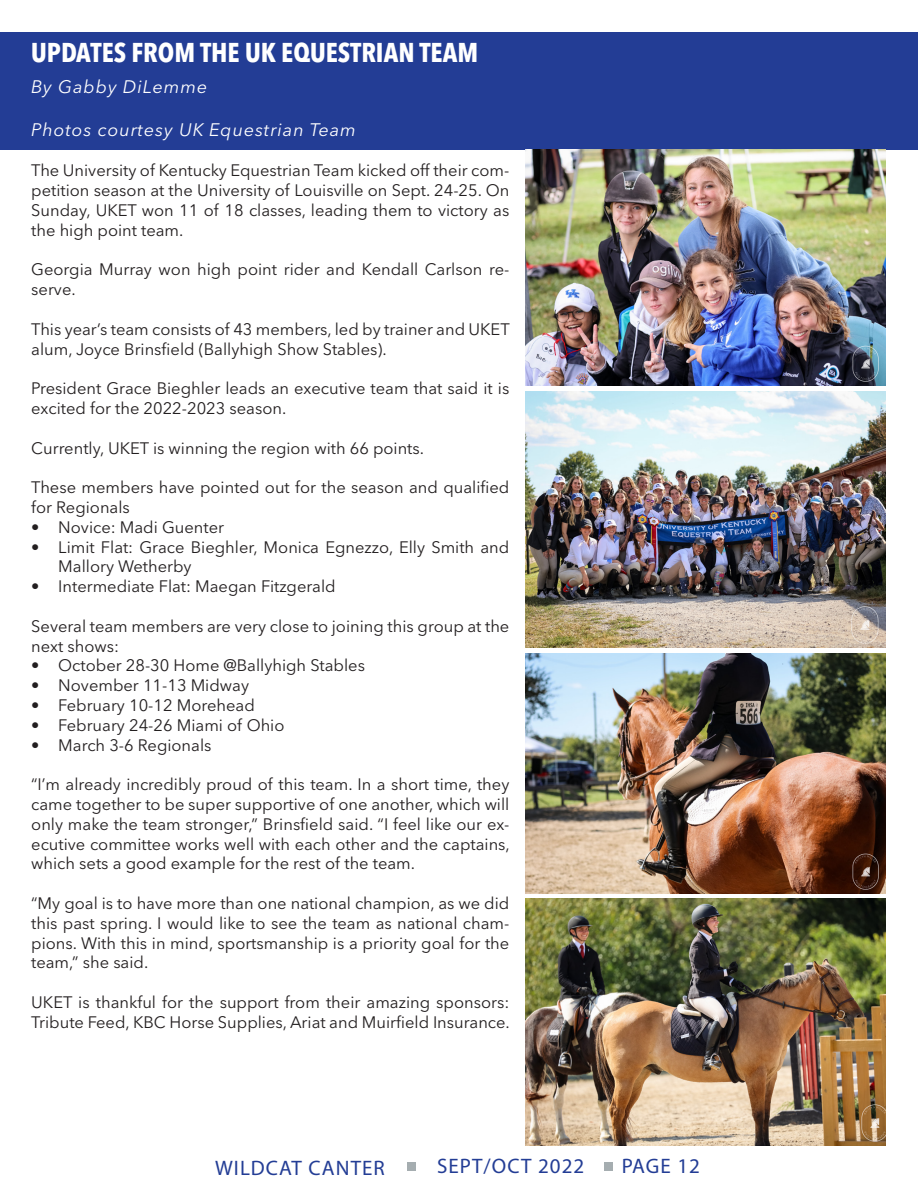
<style>
.page{position:relative;width:918px;height:1188px;background:#fff}
.page>*{position:absolute;margin:0;border:0;box-sizing:border-box;transform-origin:0 0}
.t1{font:700 condensed 27px "Avenir Next LT Pro";color:#fff}
.t2{font:21px "Myriad Pro";letter-spacing:.05em;color:#233d95}
.t3{font:italic 18px "Avenir Next LT Pro";letter-spacing:.05em;color:#fff}
.t4{font:16.5px/19.8px "Avenir Next LT Pro";color:#231f20}
</style>
<div class="page">
<div style="left:407px;top:1162px;width:9px;height:9px;background:#a5adb0"></div>
<div style="left:604px;top:1162px;width:9px;height:9px;background:#a5adb0"></div>
<div style="left:0;top:32px;width:918px;height:118px;background:#233d95"></div>
<img style="left:526px;top:150px;width:360px;height:236px">
<img style="left:526px;top:391px;width:360px;height:257px">
<img style="left:526px;top:654px;width:360px;height:240px">
<img style="left:526px;top:899px;width:360px;height:246px">
<p class="t1" style="left:31px;top:36px;width:448px">UPDATES FROM THE UK EQUESTRIAN TEAM</p>
<p class="t3" style="left:31px;top:76px;width:177px">By Gabby DiLemme</p>
<p class="t3" style="left:31px;top:119px;width:326px">Photos courtesy UK Equestrian Team</p>
<p class="t4" style="left:31px;top:161px;width:480px;text-align:justify">The University of Kentucky Equestrian Team kicked off their com&shy;petition season at the University of Louisville on Sept. 24-25. On Sunday, UKET won 11 of 18 classes, leading them to victory as the high point team.</p>
<p class="t4" style="left:31px;top:260px;width:480px">Georgia Murray won high point rider and Kendall Carlson re&shy;serve.</p>
<p class="t4" style="left:31px;top:319px;width:480px">This year’s team consists of 43 members, led by trainer and UKET alum, Joyce Brinsfield (Ballyhigh Show Stables).</p>
<p class="t4" style="left:31px;top:378px;width:480px">President Grace Bieghler leads an executive team that said it is excited for the 2022-2023 season.</p>
<p class="t4" style="left:31px;top:438px;width:394px">Currently, UKET is winning the region with 66 points.</p>
<p class="t4" style="left:31px;top:477px;width:480px">These members have pointed out for the season and qualified for Regionals</p>
<p class="t4" style="left:31px;top:517px;width:194px">• Novice: Madi Guenter</p>
<p class="t4" style="left:58px;top:537px;width:453px;text-indent:-27px">• Limit Flat: Grace Bieghler, Monica Egnezzo, Elly Smith and<br>Mallory Wetherby</p>
<p class="t4" style="left:31px;top:576px;width:306px">• Intermediate Flat: Maegan Fitzgerald</p>
<p class="t4" style="left:31px;top:616px;width:480px">Several team members are very close to joining this group at the next shows:</p>
<p class="t4" style="left:31px;top:656px;width:335px">• October 28-30 Home @Ballyhigh Stables</p>
<p class="t4" style="left:31px;top:675px;width:219px">• November 11-13 Midway</p>
<p class="t4" style="left:31px;top:695px;width:225px">• February 10-12 Morehead</p>
<p class="t4" style="left:31px;top:715px;width:255px">• February 24-26 Miami of Ohio</p>
<p class="t4" style="left:31px;top:735px;width:182px">• March 3-6 Regionals</p>
<p class="t4" style="left:31px;top:774px;width:480px;text-align:justify">“I’m already incredibly proud of this team. In a short time, they came together to be super supportive of one another, which will only make the team stronger,” Brinsfield said. “I feel like our ex&shy;ecutive committee works well with each other and the captains, which sets a good example for the rest of the team.</p>
<p class="t4" style="left:31px;top:893px;width:480px;text-align:justify">“My goal is to have more than one national champion, as we did this past spring. I would like to see the team as national cham&shy;pions. With this in mind, sportsmanship is a priority goal for the team,” she said.</p>
<p class="t4" style="left:31px;top:992px;width:480px">UKET is thankful for the support from their amazing sponsors:<br>Tribute Feed, KBC Horse Supplies, Ariat and Muirfield Insurance.</p>
<p class="t2" style="left:215px;top:1155px;width:171px">WILDCAT CANTER</p>
<p class="t2" style="left:437px;top:1153px;width:149px">SEPT/OCT 2022</p>
<p class="t2" style="left:622px;top:1153px;width:80px">PAGE 12</p>
</div>
